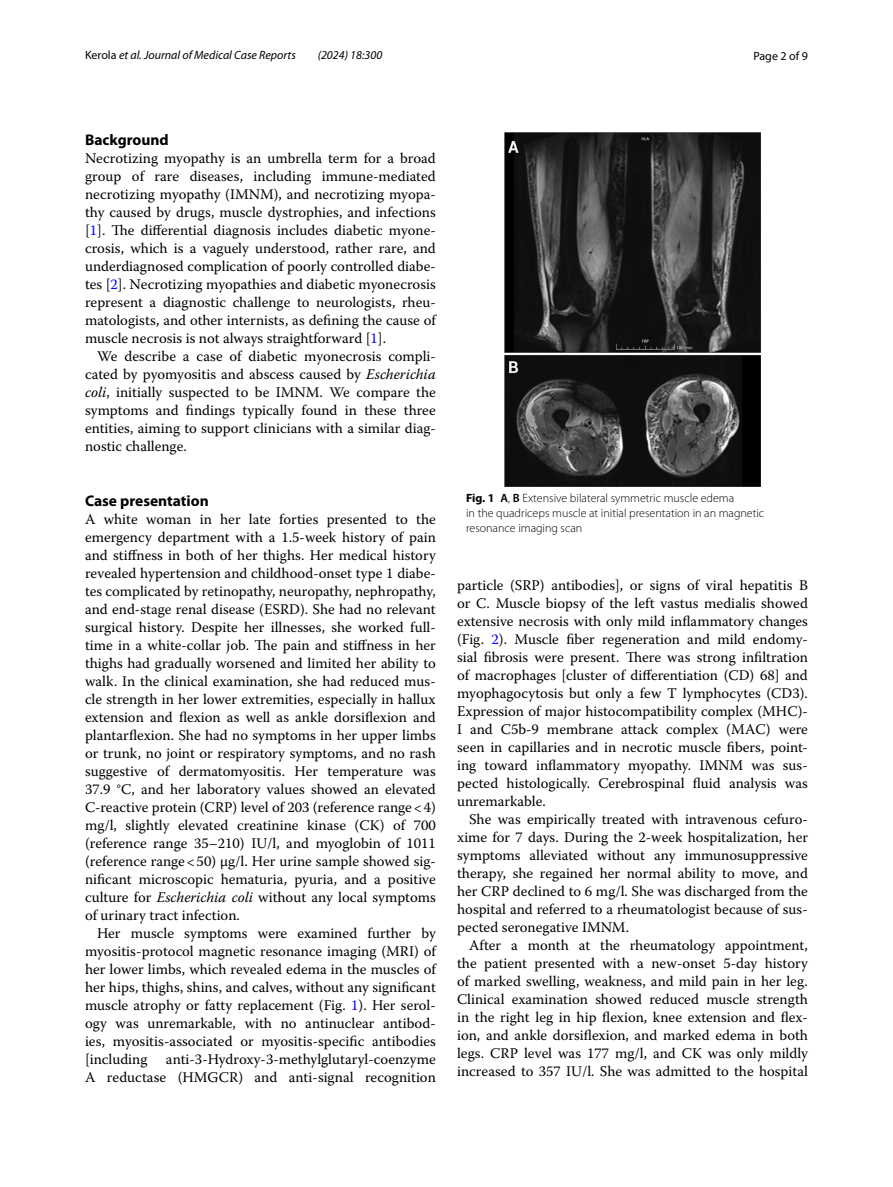
<style>
.page{position:relative;width:893px;height:1187px;background:#fff}
.page>*{position:absolute;margin:0;border:0;box-sizing:border-box;transform-origin:0 0}
.t1{font:700 15.45px "Myriad Pro";color:#000}
.t2{font:14.7px/18px "Warnock Pro";color:#000;text-align:justify}
.t3{font:300 12px/15px "Myriad Pro";color:#000}
.t4{font:italic 12px "Myriad Pro";color:#000}
.t5{font:12px "Myriad Pro";color:#000}
.s1{font-style:normal}
.s2{color:#00f}
.s3{font-style:italic}
.s4{font-weight:700}
.s5{font-weight:600}
</style>
<div class="page">
<img style="left:505px;top:133px;width:255px;height:353px">
<p class="t4" style="left:85px;top:48px;width:212px"><span class="s1">Kerola</span> et al. Journal of Medical Case Reports</p>
<p class="t4" style="left:318px;top:48px;width:66px">(2024) 18:300</p>
<p class="t5" style="left:753px;top:48px;width:56px">Page 2 of 9</p>
<p class="t1" style="left:85px;top:129px;width:85px">Background</p>
<p class="t2" style="left:85px;top:148px;width:352px">Necrotizing myopathy is an umbrella term for a broad group of rare diseases, including immune-mediated necrotizing myopathy (IMNM), and necrotizing myopa&shy;thy caused by drugs, muscle dystrophies, and infections [<span class="s2">1</span>]. The differential diagnosis includes diabetic myone&shy;crosis, which is a vaguely understood, rather rare, and underdiagnosed complication of poorly controlled diabe&shy;tes [<span class="s2">2</span>]. Necrotizing myopathies and diabetic myonecrosis represent a diagnostic challenge to neurologists, rheu&shy;matologists, and other internists, as defining the cause of muscle necrosis is not always straightforward [<span class="s2">1</span>].</p>
<p class="t2" style="left:85px;top:346px;width:352px;text-indent:12px">We describe a case of diabetic myonecrosis compli&shy;cated by pyomyositis and abscess caused by <span class="s3">Escherichia coli</span>, initially suspected to be IMNM. We compare the symptoms and findings typically found in these three entities, aiming to support clinicians with a similar diag&shy;nostic challenge.</p>
<p class="t1" style="left:85px;top:490px;width:125px">Case presentation</p>
<p class="t2" style="left:85px;top:509px;width:352px">A white woman in her late forties presented to the emergency department with a 1.5-week history of pain and stiffness in both of her thighs. Her medical history revealed hypertension and childhood-onset type 1 diabe&shy;tes complicated by retinopathy, neuropathy, nephropathy, and end-stage renal disease (ESRD). She had no relevant surgical history. Despite her illnesses, she worked full&shy;time in a white-collar job. The pain and stiffness in her thighs had gradually worsened and limited her ability to walk. In the clinical examination, she had reduced mus&shy;cle strength in her lower extremities, especially in hallux extension and flexion as well as ankle dorsiflexion and plantarflexion. She had no symptoms in her upper limbs or trunk, no joint or respiratory symptoms, and no rash suggestive of dermatomyositis. Her temperature was 37.9 °C, and her laboratory values showed an elevated C-reactive protein (CRP) level of 203 (reference range&lt;4) mg/l, slightly elevated creatinine kinase (CK) of 700 (reference range 35–210) IU/l, and myoglobin of 1011 (reference range&lt;50) μg/l. Her urine sample showed sig&shy;nificant microscopic hematuria, pyuria, and a positive culture for <span class="s3">Escherichia coli</span> without any local symptoms of urinary tract infection.</p>
<p class="t2" style="left:85px;top:923px;width:352px;text-indent:12px">Her muscle symptoms were examined further by myositis-protocol magnetic resonance imaging (MRI) of her lower limbs, which revealed edema in the muscles of her hips, thighs, shins, and calves, without any significant muscle atrophy or fatty replacement (Fig. <span class="s2">1</span>). Her serol&shy;ogy was unremarkable, with no antinuclear antibod&shy;ies, myositis-associated or myositis-specific antibodies [including</p>
<p class="t2" style="left:85px;top:1049px;width:352px;text-align:right">anti-3-Hydroxy-3-methylglutaryl-coenzyme<br>A reductase (HMGCR) and anti-signal recognition</p>
<p class="t3" style="left:466px;top:490px;width:300px"><span class="s4">Fig. 1</span> <span class="s5">A</span>, <span class="s5">B</span> Extensive bilateral symmetric muscle edema<br>in the quadriceps muscle at initial presentation in an magnetic resonance imaging scan</p>
<p class="t2" style="left:457px;top:576px;width:352px">particle (SRP) antibodies], or signs of viral hepatitis B or C. Muscle biopsy of the left vastus medialis showed extensive necrosis with only mild inflammatory changes (Fig. <span class="s2">2</span>). Muscle fiber regeneration and mild endomy&shy;sial fibrosis were present. There was strong infiltration of macrophages [cluster of differentiation (CD) 68] and myophagocytosis but only a few T lymphocytes (CD3).<br>Expression of major histocompatibility complex (MHC)- I and C5b-9 membrane attack complex (MAC) were seen in capillaries and in necrotic muscle fibers, point&shy;ing toward inflammatory myopathy. IMNM was sus&shy;pected histologically. Cerebrospinal fluid analysis was unremarkable.</p>
<p class="t2" style="left:457px;top:810px;width:352px;text-indent:12px">She was empirically treated with intravenous cefuro&shy;xime for 7 days. During the 2-week hospitalization, her symptoms alleviated without any immunosuppressive therapy, she regained her normal ability to move, and her CRP declined to 6 mg/l. She was discharged from the hospital and referred to a rheumatologist because of sus&shy;pected seronegative IMNM.</p>
<p class="t2" style="left:457px;top:936px;width:352px;text-indent:12px">After a month at the rheumatology appointment, the patient presented with a new-onset 5-day history of marked swelling, weakness, and mild pain in her leg.<br>Clinical examination showed reduced muscle strength in the right leg in hip flexion, knee extension and flex&shy;ion, and ankle dorsiflexion, and marked edema in both legs. CRP level was 177 mg/l, and CK was only mildly increased to 357 IU/l. She was admitted to the hospital</p>
</div>
